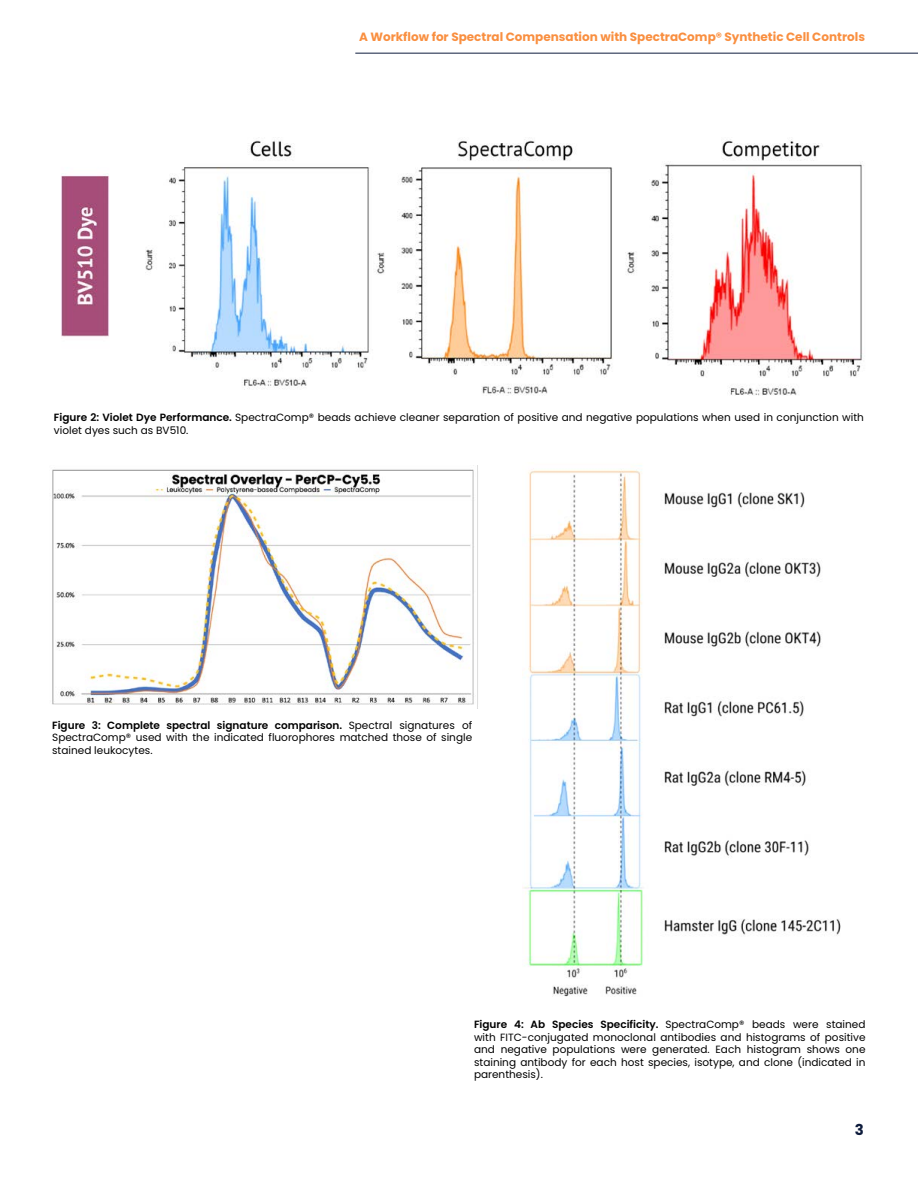
<style>
.page{position:relative;width:918px;height:1188px;background:#fff}
.page>*{position:absolute;margin:0;border:0;box-sizing:border-box;transform-origin:0 0}
.t1{font:700 15px "Poppins";color:#0e1c3d}
.t2{font:700 12px "Poppins";color:#f98f40}
.t3{font:10.5px/12.6px "Poppins";color:#000;text-align:justify}
.s1{font-weight:600}
</style>
<div class="page">
<hr style="left:355px;top:53px;width:563px;height:1px;background:#0e1c3d">
<img style="left:61px;top:139px;width:803px;height:257px">
<img style="left:52px;top:465px;width:426px;height:243px">
<img style="left:523px;top:465px;width:318px;height:532px">
<p class="t2" style="left:359px;top:30px;width:508px">A Workflow for Spectral Compensation with SpectraComp® Synthetic Cell Controls</p>
<p class="t3" style="left:54px;top:411px;width:812px"><span class="s1">Figure 2: Violet Dye Performance.</span> SpectraComp® beads achieve cleaner separation of positive and negative populations when used in conjunction with violet dyes such as BV510.</p>
<p class="t3" style="left:52px;top:719px;width:422px"><span class="s1">Figure 3: Complete spectral signature comparison.</span> Spectral signatures of SpectraComp® used with the indicated fluorophores matched those of single stained leukocytes.</p>
<p class="t3" style="left:474px;top:1018px;width:393px"><span class="s1">Figure 4: Ab Species Specificity.</span> SpectraComp® beads were stained with FITC-conjugated monoclonal antibodies and histograms of positive and negative populations were generated. Each histogram shows one staining antibody for each host species, isotype, and clone (indicated in parenthesis).</p>
<h1 class="t1" style="left:855px;top:1121px;width:11px">3</h1>
</div>
